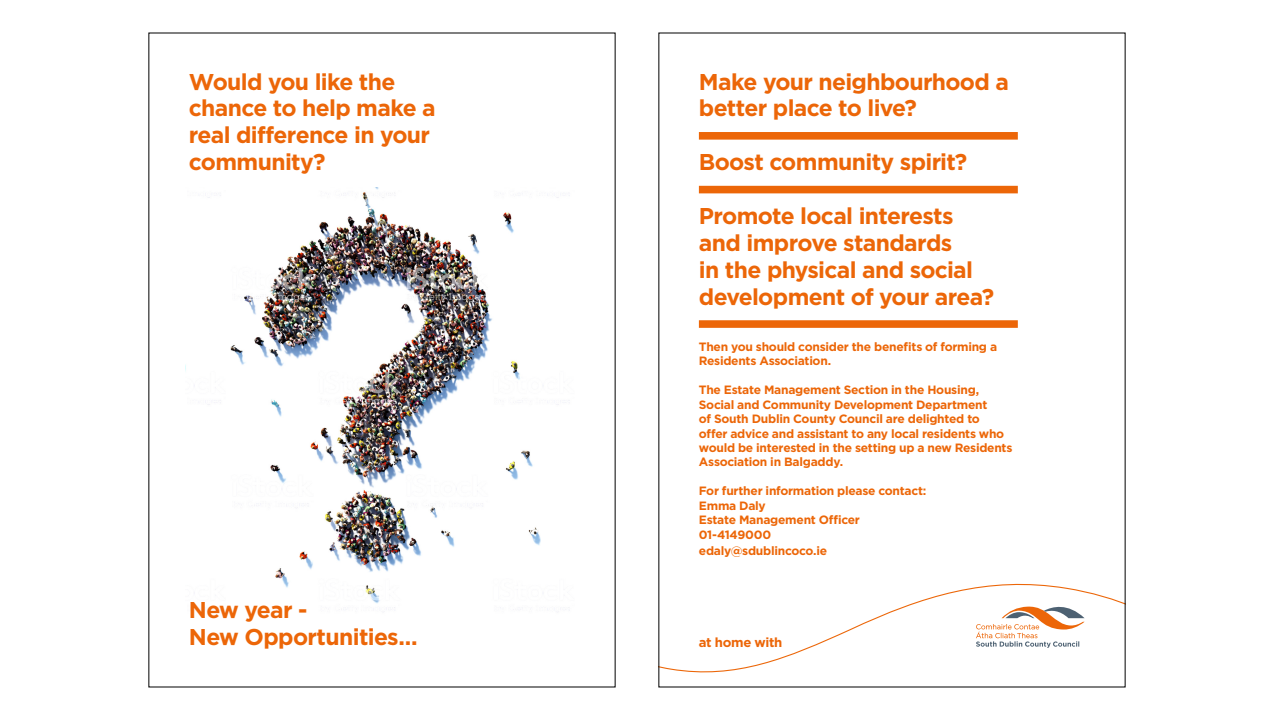
<style>
.page{position:relative;width:1280px;height:720px;background:#fff}
.page>*{position:absolute;margin:0;border:0;box-sizing:border-box;transform-origin:0 0}
.t1{font:700 22.85px/26.9px "Gotham";letter-spacing:-.03em;color:#ec6608}
.t2{font:700 13.15px "Gotham";letter-spacing:-.025em;color:#ec6608}
.t3{font:700 12.05px/14.4px "Gotham";letter-spacing:-.025em;color:#ec6608}
</style>
<div class="page">
<img style="left:194px;top:188px;width:376px;height:422px">
<svg style="left:661px;top:583px;width:462px;height:90px"></svg>
<svg style="left:976px;top:602px;width:109px;height:46px"></svg>
<div style="left:699px;top:132px;width:319px;height:8px;background:#ec6608"></div>
<div style="left:699px;top:186px;width:319px;height:7px;background:#ec6608"></div>
<div style="left:699px;top:320px;width:319px;height:8px;background:#ec6608"></div>
<h1 class="t1" style="left:189px;top:67px;width:248px">Would you like the chance to help make a real difference in your community?</h1>
<h1 class="t1" style="left:189px;top:596px;width:230px">New year -<br>New Opportunities...</h1>
<h1 class="t1" style="left:699px;top:67px;width:312px">Make your neighbourhood a better place to live?</h1>
<h1 class="t1" style="left:699px;top:148px;width:270px">Boost community spirit?</h1>
<h1 class="t1" style="left:699px;top:202px;width:297px">Promote local interests and improve standards<br>in the physical and social development of your area?</h1>
<p class="t3" style="left:699px;top:339px;width:300px">Then you should consider the benefits of forming a<br>Residents Association.</p>
<p class="t3" style="left:699px;top:382px;width:315px">The Estate Management Section in the Housing, Social and Community Development Department<br>of South Dublin County Council are delighted to<br>offer advice and assistant to any local residents who would be interested in the setting up a new Residents Association in Balgaddy.</p>
<p class="t3" style="left:699px;top:484px;width:229px">For further information please contact:<br>Emma Daly<br>Estate Management Officer<br>01-4149000</p>
<p class="t3" style="left:699px;top:543px;width:130px">edaly@sdublincoco.ie</p>
<p class="t2" style="left:699px;top:635px;width:85px">at home with</p>
</div>
